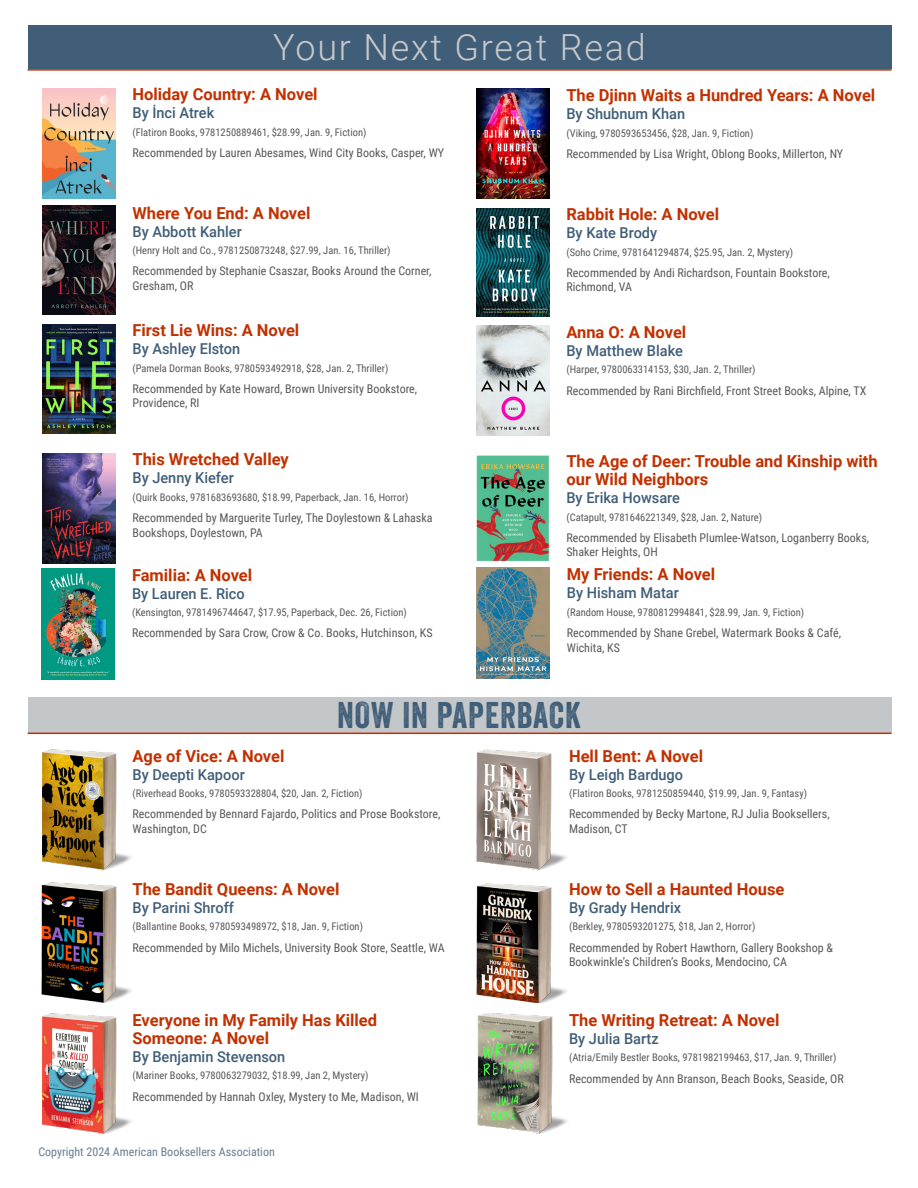
<style>
.page{position:relative;width:918px;height:1188px;background:#fff}
.page>*{position:absolute;margin:0;border:0;box-sizing:border-box;transform-origin:0 0}
.t1{font:300 36px "Roboto";letter-spacing:.05em;color:#c7c8ca}
.t2{font:36px "Veneer";letter-spacing:.025em;color:#405e78}
.INL_Book_Title{font:700 16.5px/18px "Roboto";color:#c13100}
.INL_Book_Author{font:500 15px "Roboto";color:#405e78}
.INL_Blurb_Text{font:12px/14.4px "Roboto Condensed";color:#57585a}
.INL_Blurb_Text-2{font:12px "Roboto Condensed";color:#667e93}
.INL_Publisher_ISBN{font:10.5px "Roboto Condensed";color:#57585a}
</style>
<div class="page">
<div style="left:28px;top:697px;width:864px;height:36px;background:#c4c7c9"></div>
<hr style="left:28px;top:733px;width:864px;height:1px;background:#c23000">
<img style="left:42px;top:749px;width:90px;height:122px">
<img style="left:41px;top:882px;width:91px;height:121px">
<img style="left:42px;top:1013px;width:90px;height:121px">
<img style="left:476px;top:749px;width:91px;height:122px">
<img style="left:476px;top:883px;width:91px;height:120px">
<img style="left:477px;top:1013px;width:91px;height:121px">
<img style="left:42px;top:88px;width:73px;height:111px">
<img style="left:42px;top:205px;width:73px;height:110px">
<img style="left:43px;top:324px;width:73px;height:109px">
<img style="left:42px;top:453px;width:73px;height:111px">
<img style="left:42px;top:569px;width:73px;height:110px">
<img style="left:476px;top:89px;width:73px;height:110px">
<img style="left:476px;top:208px;width:73px;height:109px">
<img style="left:477px;top:325px;width:73px;height:110px">
<img style="left:478px;top:457px;width:69px;height:103px">
<div style="left:476px;top:455px;width:73px;height:107px;border:1px solid #fff"></div>
<div style="left:28px;top:25px;width:864px;height:44px;background:#405e78"></div>
<hr style="left:28px;top:69px;width:864px;height:2px;background:#c23000">
<img style="left:477px;top:568px;width:73px;height:110px">
<p class="t1" style="left:273px;top:22px;width:374px">Your Next Great Read</p>
<p class="INL_Book_Title" style="left:133px;top:85px;width:187px">Holiday Country: A Novel</p>
<p class="INL_Book_Author" style="left:133px;top:102px;width:83px">By İnci Atrek</p>
<p class="INL_Publisher_ISBN" style="left:133px;top:125px;width:235px">(Flatiron Books, 9781250889461, $28.99, Jan. 9, Fiction)</p>
<p class="INL_Blurb_Text" style="left:133px;top:145px;width:313px">Recommended by Lauren Abesames, Wind City Books, Casper, WY</p>
<p class="INL_Book_Title" style="left:133px;top:203px;width:180px">Where You End: A Novel</p>
<p class="INL_Book_Author" style="left:133px;top:221px;width:111px">By Abbott Kahler</p>
<p class="INL_Publisher_ISBN" style="left:133px;top:243px;width:260px">(Henry Holt and Co., 9781250873248, $27.99, Jan. 16, Thriller)</p>
<p class="INL_Blurb_Text" style="left:133px;top:263px;width:301px">Recommended by Stephanie Csaszar, Books Around the Corner,<br>Gresham, OR</p>
<p class="INL_Book_Title" style="left:133px;top:321px;width:168px">First Lie Wins: A Novel</p>
<p class="INL_Book_Author" style="left:133px;top:338px;width:109px">By Ashley Elston</p>
<p class="INL_Publisher_ISBN" style="left:133px;top:361px;width:257px">(Pamela Dorman Books, 9780593492918, $28, Jan. 2, Thriller)</p>
<p class="INL_Blurb_Text" style="left:133px;top:381px;width:286px">Recommended by Kate Howard, Brown University Bookstore,<br>Providence, RI</p>
<p class="INL_Book_Title" style="left:133px;top:450px;width:158px">This Wretched Valley</p>
<p class="INL_Book_Author" style="left:133px;top:468px;width:103px">By Jenny Kiefer</p>
<p class="INL_Publisher_ISBN" style="left:133px;top:490px;width:278px">(Quirk Books, 9781683693680, $18.99, Paperback, Jan. 16, Horror)</p>
<p class="INL_Blurb_Text" style="left:133px;top:510px;width:302px">Recommended by Marguerite Turley, The Doylestown &amp; Lahaska<br>Bookshops, Doylestown, PA</p>
<p class="INL_Book_Title" style="left:132px;top:565px;width:122px">Familia: A Novel</p>
<p class="INL_Book_Author" style="left:132px;top:583px;width:114px">By Lauren E. Rico</p>
<p class="INL_Publisher_ISBN" style="left:132px;top:605px;width:276px">(Kensington, 9781496744647, $17.95, Paperback, Dec. 26, Fiction)</p>
<p class="INL_Blurb_Text" style="left:132px;top:625px;width:302px">Recommended by Sara Crow, Crow &amp; Co. Books, Hutchinson, KS</p>
<p class="INL_Book_Title" style="left:566px;top:86px;width:310px">The Djinn Waits a Hundred Years: A Novel</p>
<p class="INL_Book_Author" style="left:566px;top:103px;width:120px">By Shubnum Khan</p>
<p class="INL_Publisher_ISBN" style="left:566px;top:126px;width:188px">(Viking, 9780593653456, $28, Jan. 9, Fiction)</p>
<p class="INL_Blurb_Text" style="left:566px;top:146px;width:278px">Recommended by Lisa Wright, Oblong Books, Millerton, NY</p>
<p class="INL_Book_Title" style="left:566px;top:205px;width:154px">Rabbit Hole: A Novel</p>
<p class="INL_Book_Author" style="left:566px;top:222px;width:92px">By Kate Brody</p>
<p class="INL_Publisher_ISBN" style="left:566px;top:245px;width:228px">(Soho Crime, 9781641294874, $25.95, Jan. 2, Mystery)</p>
<p class="INL_Blurb_Text" style="left:566px;top:265px;width:265px">Recommended by Andi Richardson, Fountain Bookstore,<br>Richmond, VA</p>
<p class="INL_Book_Title" style="left:566px;top:322px;width:121px">Anna O: A Novel</p>
<p class="INL_Book_Author" style="left:566px;top:340px;width:118px">By Matthew Blake</p>
<p class="INL_Publisher_ISBN" style="left:566px;top:362px;width:191px">(Harper, 9780063314153, $30, Jan. 2, Thriller)</p>
<p class="INL_Blurb_Text" style="left:566px;top:383px;width:301px">Recommended by Rani Birchfield, Front Street Books, Alpine, TX</p>
<p class="INL_Book_Title" style="left:566px;top:451px;width:313px">The Age of Deer: Trouble and Kinship with our Wild Neighbors</p>
<p class="INL_Book_Author" style="left:566px;top:487px;width:115px">By Erika Howsare</p>
<p class="INL_Publisher_ISBN" style="left:566px;top:509px;width:197px">(Catapult, 9781646221349, $28, Jan. 2, Nature)</p>
<p class="INL_Blurb_Text" style="left:566px;top:530px;width:304px">Recommended by Elisabeth Plumlee-Watson, Loganberry Books,<br>Shaker Heights, OH</p>
<p class="INL_Book_Title" style="left:567px;top:565px;width:150px">My Friends: A Novel</p>
<p class="INL_Book_Author" style="left:567px;top:583px;width:114px">By Hisham Matar</p>
<p class="INL_Publisher_ISBN" style="left:567px;top:605px;width:239px">(Random House, 9780812994841, $28.99, Jan. 9, Fiction)</p>
<p class="INL_Blurb_Text" style="left:567px;top:625px;width:276px">Recommended by Shane Grebel, Watermark Books &amp; Café,<br>Wichita, KS</p>
<p class="t2" style="left:337px;top:693px;width:245px">NOW IN PAPERBACK</p>
<p class="INL_Book_Title" style="left:133px;top:746px;width:153px">Age of Vice: A Novel</p>
<p class="INL_Book_Author" style="left:133px;top:764px;width:114px">By Deepti Kapoor</p>
<p class="INL_Publisher_ISBN" style="left:133px;top:786px;width:232px">(Riverhead Books, 9780593328804, $20, Jan. 2, Fiction)</p>
<p class="INL_Blurb_Text" style="left:133px;top:806px;width:309px">Recommended by Bennard Fajardo, Politics and Prose Bookstore,<br>Washington, DC</p>
<p class="INL_Book_Title" style="left:133px;top:879px;width:208px">The Bandit Queens: A Novel</p>
<p class="INL_Book_Author" style="left:133px;top:897px;width:103px">By Parini Shroff</p>
<p class="INL_Publisher_ISBN" style="left:133px;top:919px;width:232px">(Ballantine Books, 9780593498972, $18, Jan. 9, Fiction)</p>
<p class="INL_Blurb_Text" style="left:133px;top:940px;width:314px">Recommended by Milo Michels, University Book Store, Seattle, WA</p>
<p class="INL_Book_Title" style="left:133px;top:1010px;width:246px">Everyone in My Family Has Killed<br>Someone: A Novel</p>
<p class="INL_Book_Author" style="left:133px;top:1046px;width:154px">By Benjamin Stevenson</p>
<p class="INL_Publisher_ISBN" style="left:133px;top:1068px;width:238px">(Mariner Books, 9780063279032, $18.99, Jan 2, Mystery)</p>
<p class="INL_Blurb_Text" style="left:133px;top:1089px;width:288px">Recommended by Hannah Oxley, Mystery to Me, Madison, WI</p>
<p class="INL_Blurb_Text-2" style="left:38px;top:1143px;width:238px">Copyright 2024 American Booksellers Association</p>
<p class="INL_Book_Title" style="left:569px;top:746px;width:136px">Hell Bent: A Novel</p>
<p class="INL_Book_Author" style="left:569px;top:764px;width:116px">By Leigh Bardugo</p>
<p class="INL_Publisher_ISBN" style="left:569px;top:786px;width:239px">(Flatiron Books, 9781250859440, $19.99, Jan. 9, Fantasy)</p>
<p class="INL_Blurb_Text" style="left:569px;top:806px;width:262px">Recommended by Becky Martone, RJ Julia Booksellers,<br>Madison, CT</p>
<p class="INL_Book_Title" style="left:569px;top:879px;width:217px">How to Sell a Haunted House</p>
<p class="INL_Book_Author" style="left:569px;top:897px;width:114px">By Grady Hendrix</p>
<p class="INL_Publisher_ISBN" style="left:569px;top:919px;width:188px">(Berkley, 9780593201275, $18, Jan 2, Horror)</p>
<p class="INL_Blurb_Text" style="left:569px;top:940px;width:265px">Recommended by Robert Hawthorn, Gallery Bookshop &amp;<br>Bookwinkle’s Children’s Books, Mendocino, CA</p>
<p class="INL_Book_Title" style="left:569px;top:1010px;width:212px">The Writing Retreat: A Novel</p>
<p class="INL_Book_Author" style="left:569px;top:1028px;width:91px">By Julia Bartz</p>
<p class="INL_Publisher_ISBN" style="left:569px;top:1050px;width:269px">(Atria/Emily Bestler Books, 9781982199463, $17, Jan. 9, Thriller)</p>
<p class="INL_Blurb_Text" style="left:569px;top:1071px;width:276px">Recommended by Ann Branson, Beach Books, Seaside, OR</p>
</div>
